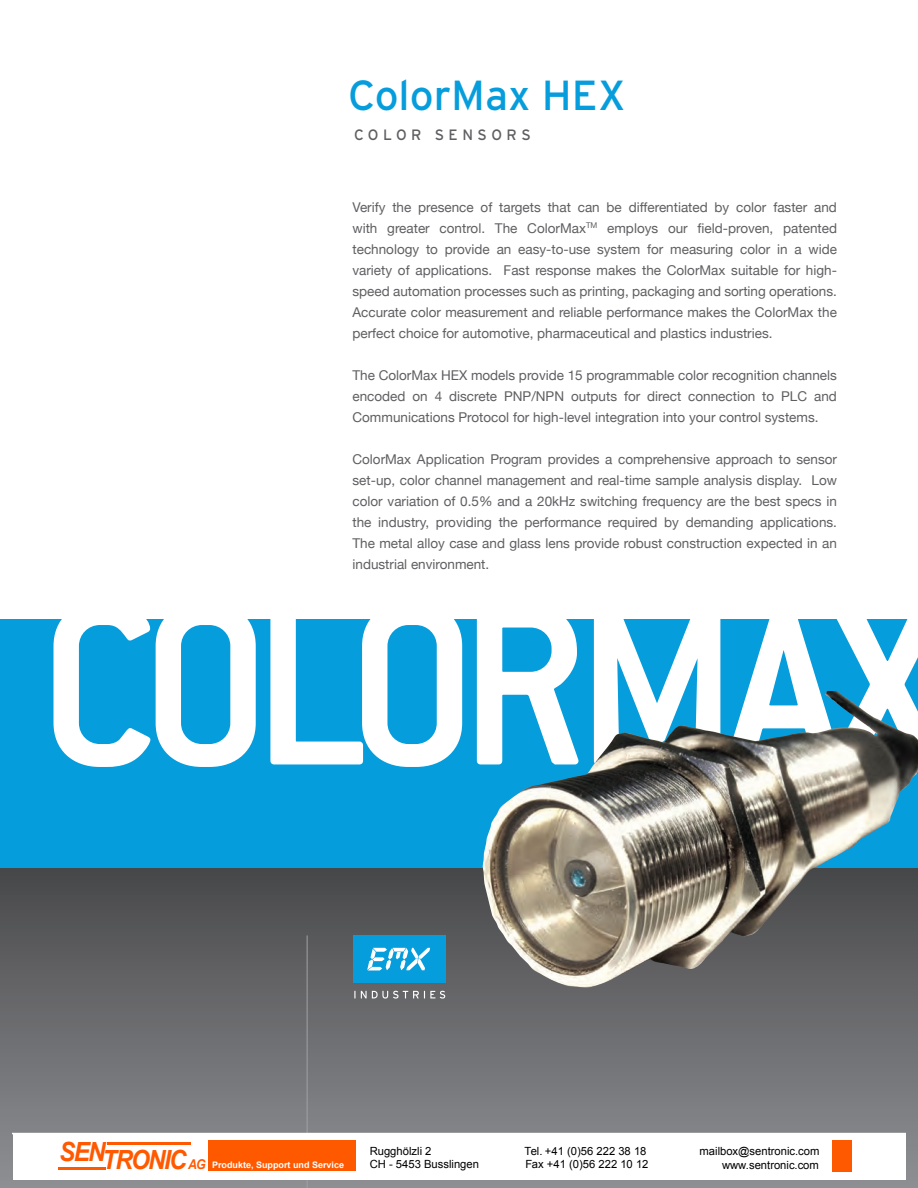
<style>
.page{position:relative;width:918px;height:1188px;background:#fff}
.page>*{position:absolute;margin:0;border:0;box-sizing:border-box;transform-origin:0 0}
.t1{font:500 249px "Conduit ITC";letter-spacing:-.055em;color:#fff}
.t2{font:42px "Interstate";color:#069ddc}
.t3{font:15px "Interstate";letter-spacing:.3em;color:#5f5f62}
.t4{font:13.5px/21px "Helvetica Neue";color:#5f5f62;text-align:justify}
.t5{font:11.25px/13.4px "Arial";color:#000}
.t6{font:700 9px "Arial";color:#fff}
.s1{font-style:italic;font-size:26.4px;color:#ff5900}
.s2{font-style:italic;font-size:13.5px;color:#ff5900}
</style>
<div class="page">
<svg style="left:0;top:868px;width:918px;height:320px;background:#6c6d70"></svg>
<div style="left:0;top:620px;width:918px;height:248px;background:#069ddc"></div>
<svg style="left:52px;top:619px;width:205px;height:148px"></svg>
<svg style="left:269px;top:619px;width:195px;height:148px"></svg>
<svg style="left:475px;top:619px;width:106px;height:146px"></svg>
<svg style="left:592px;top:619px;width:326px;height:72px"></svg>
<hr style="left:307px;top:935px;width:1px;height:253px;background:#a0a1a5">
<div style="left:353px;top:935px;width:93px;height:48px;background:#069ddc"></div>
<svg style="left:354px;top:991px;width:91px;height:8px"></svg>
<svg style="left:367px;top:948px;width:63px;height:23px"></svg>
<img style="left:482px;top:691px;width:436px;height:297px">
<svg style="left:13px;top:1133px;width:892px;height:46px"></svg>
<div style="left:209px;top:1140px;width:147px;height:31px;background:#ff5900"></div>
<div style="left:832px;top:1141px;width:19px;height:31px;background:#ff5900"></div>
<hr style="left:107px;top:1142px;width:83px;height:3px;background:#ff5900">
<hr style="left:58px;top:1167px;width:48px;height:2px;background:#ff5900">
<h2 class="t2" style="left:348px;top:72px;width:279px">COLORMAX HEX</h2>
<p class="t3" style="left:354px;top:126px;width:176px">COLOR SE NS ORS</p>
<p class="t4" style="left:352px;top:196px;width:486px">Verify the presence of targets that can be differentiated by color faster and with greater control. The ColorMax<sup>TM</sup> employs our field-proven, patented technology to provide an easy-to-use system for measuring color in a wide variety of applications. Fast response makes the ColorMax suitable for high&shy;speed automation processes such as printing, packaging and sorting operations.<br>Accurate color measurement and reliable performance makes the ColorMax the perfect choice for automotive, pharmaceutical and plastics industries.</p>
<p class="t4" style="left:353px;top:364px;width:486px">The ColorMax HEX models provide 15 programmable color recognition channels encoded on 4 discrete PNP/NPN outputs for direct connection to PLC and Communications Protocol for high-level integration into your control systems.</p>
<p class="t4" style="left:353px;top:448px;width:486px">ColorMax Application Program provides a comprehensive approach to sensor set-up, color channel management and real-time sample analysis display. Low color variation of 0.5% and a 20kHz switching frequency are the best specs in the industry, providing the performance required by demanding applications.<br>The metal alloy case and glass lens provide robust construction expected in an industrial environment.</p>
<h1 class="t1" style="left:40px;top:545px;width:905px">COLORMAX</h1>
<p class="t6" style="left:59px;top:1159px;width:286px"><sup>SEN</sup><span class="s1">TRONIC</span><span class="s2">AG</span> Produkte, Support und Service</p>
<p class="t5" style="left:370px;top:1144px;width:111px">Rugghölzli 2<br>CH - 5453 Busslingen</p>
<p class="t5" style="left:525px;top:1144px;width:126px">Tel. +41 (0)56 222 38 18<br>Fax +41 (0)56 222 10 12</p>
<p class="t5" style="left:700px;top:1145px;width:121px">mailbox@sentronic.com</p>
<p class="t5" style="left:722px;top:1158px;width:98px">www.sentronic.com</p>
</div>
